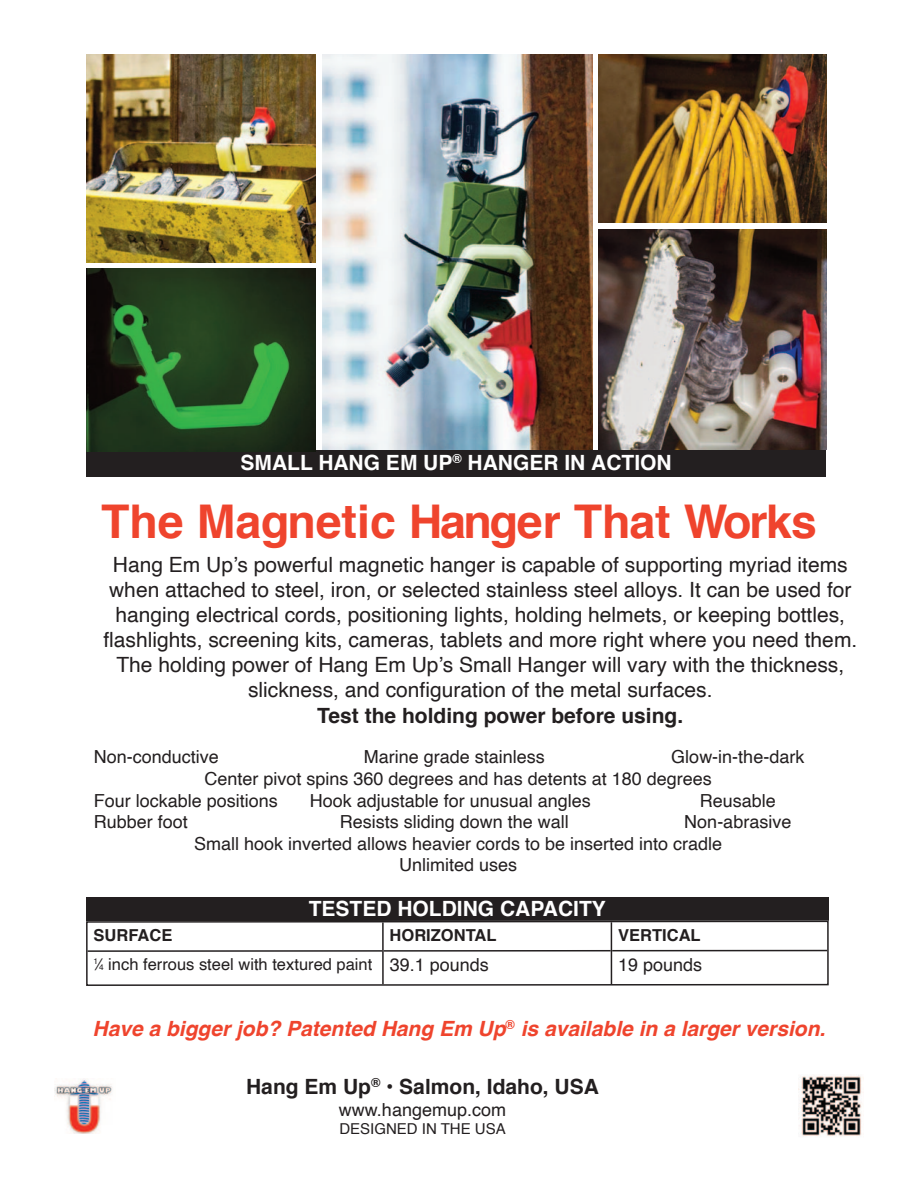
<style>
.page{position:relative;width:918px;height:1188px;background:#fff}
.page>*{position:absolute;margin:0;border:0;box-sizing:border-box;transform-origin:0 0}
.t1{font:700 46.5px "Helvetica";color:#ef442d}
.t2{font:21px/25.2px "Helvetica";color:#231f20;text-align:center}
.t3{font:italic 700 21px "Helvetica";color:#ef442d}
.t4{font:700 21px "Helvetica";color:#231f20}
.t5{font:700 21px "Helvetica";color:#fff}
.t6{font:18px "Helvetica";color:#231f20}
.t7{font:16.5px "Helvetica";color:#231f20}
.t8{font:700 16.5px "Helvetica";color:#231f20}
.t9{font:15px "Helvetica";color:#231f20}
.s1{font-size:8.25px}
</style>
<div class="page">
<img style="left:54px;top:1079px;width:58px;height:54px">
<img style="left:798px;top:1075px;width:66px;height:61px">
<div style="left:86px;top:897px;width:743px;height:24px;background:#231f20"></div>
<div style="left:86px;top:450px;width:740px;height:27px;background:#231f20"></div>
<img style="left:599px;top:54px;width:227px;height:169px">
<img style="left:86px;top:268px;width:230px;height:183px">
<img style="left:322px;top:54px;width:270px;height:396px">
<img style="left:86px;top:54px;width:230px;height:208px">
<img style="left:599px;top:230px;width:227px;height:220px">
<svg style="left:86px;top:921px;width:743px;height:65px"></svg>
<hr style="left:382px;top:922px;width:2px;height:62px;background:#231f20">
<hr style="left:611px;top:922px;width:1px;height:62px;background:#231f20">
<hr style="left:88px;top:950px;width:294px;height:2px;background:#231f20">
<hr style="left:384px;top:950px;width:227px;height:2px;background:#231f20">
<hr style="left:612px;top:950px;width:215px;height:1px;background:#231f20">
<p class="t5" style="left:241px;top:454px;width:433px">SMALL HANG EM UP<sup>®</sup> HANGER IN ACTION</p>
<p class="t1" style="left:101px;top:502px;width:717px">The Magnetic Hanger That Works</p>
<p class="t2" style="left:103px;top:553px;width:755px">Hang Em Up’s powerful magnetic hanger is capable of supporting myriad items when attached to steel, iron, or selected stainless steel alloys. It can be used for hanging electrical cords, positioning lights, holding helmets, or keeping bottles, flashlights, screening kits, cameras, tablets and more right where you need them.<br>The holding power of Hang Em Up’s Small Hanger will vary with the thickness, slickness, and configuration of the metal surfaces.</p>
<p class="t4" style="left:317px;top:707px;width:368px">Test the holding power before using.</p>
<p class="t6" style="left:94px;top:750px;width:127px">Non-conductive</p>
<p class="t6" style="left:364px;top:750px;width:183px">Marine grade stainless</p>
<p class="t6" style="left:671px;top:750px;width:135px">Glow-in-the-dark</p>
<p class="t6" style="left:205px;top:771px;width:509px">Center pivot spins 360 degrees and has detents at 180 degrees</p>
<p class="t6" style="left:94px;top:793px;width:186px">Four lockable positions</p>
<p class="t6" style="left:310px;top:793px;width:283px">Hook adjustable for unusual angles</p>
<p class="t6" style="left:700px;top:793px;width:78px">Reusable</p>
<p class="t6" style="left:94px;top:814px;width:96px">Rubber foot</p>
<p class="t6" style="left:340px;top:814px;width:231px">Resists sliding down the wall</p>
<p class="t6" style="left:684px;top:814px;width:109px">Non-abrasive</p>
<p class="t6" style="left:194px;top:836px;width:530px">Small hook inverted allows heavier cords to be inserted into cradle</p>
<p class="t6" style="left:399px;top:858px;width:120px">Unlimited uses</p>
<p class="t5" style="left:309px;top:900px;width:299px">TESTED HOLDING CAPACITY</p>
<p class="t8" style="left:94px;top:928px;width:80px">SURFACE</p>
<p class="t8" style="left:390px;top:928px;width:108px">HORIZONTAL</p>
<p class="t8" style="left:618px;top:928px;width:84px">VERTICAL</p>
<p class="t7" style="left:94px;top:957px;width:280px"><sup>1</sup>⁄<span class="s1">4</span> inch ferrous steel with textured paint</p>
<p class="t6" style="left:390px;top:957px;width:101px">39.1 pounds</p>
<p class="t6" style="left:618px;top:957px;width:86px">19 pounds</p>
<p class="t3" style="left:93px;top:1019px;width:734px">Have a bigger job? Patented Hang Em Up<sup>®</sup> is available in a larger version.</p>
<p class="t4" style="left:246px;top:1078px;width:354px">Hang Em Up<sup>®</sup> • Salmon, Idaho, USA</p>
<p class="t6" style="left:339px;top:1102px;width:169px">www.hangemup.com</p>
<p class="t9" style="left:339px;top:1123px;width:168px">DESIGNED IN THE USA</p>
</div>
